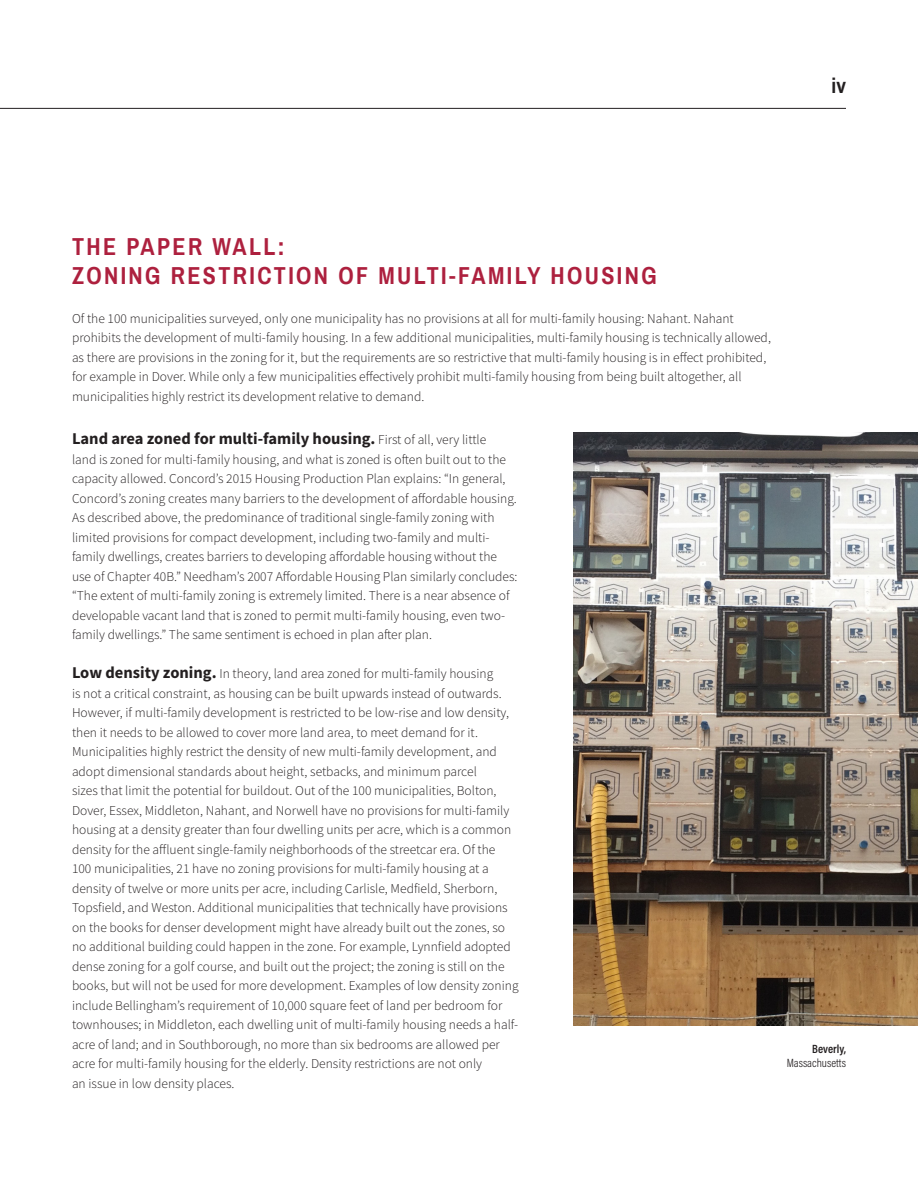
<style>
.page{position:relative;width:918px;height:1188px;background:#fff}
.page>*{position:absolute;margin:0;border:0;box-sizing:border-box;transform-origin:0 0}
.Heading_1{font:700 24px/28.8px "Archivo Narrow";letter-spacing:.1em;color:#ad203e}
.t1{font:700 21px "Archivo Narrow";color:#231f20}
.Body{font:700 16.5px "Source Sans Pro";color:#231f20}
.Body-2{font:300 13.5px/19.5px "Source Sans Pro";color:#231f20}
.t2{font:300 12px "Acumin Pro Cond";color:#231f20}
.t3{font:600 12px "Acumin Pro Cond";color:#231f20}
.s1{font-weight:300;font-size:13.5px}
.s2{font-weight:700;font-size:16.5px}
</style>
<div class="page">
<hr style="left:0;top:108px;width:846px;height:1px;background:#231f20">
<img style="left:574px;top:432px;width:344px;height:594px">
<h2 class="t1" style="left:832px;top:73px;width:16px">iv</h2>
<p class="Heading_1" style="left:72px;top:232px;width:586px">THE PAPER WALL:<br>ZONING RESTRICTION OF MULTI-FAMILY HOUSING</p>
<p class="Body-2" style="left:72px;top:309px;width:700px">Of the 100 municipalities surveyed, only one municipality has no provisions at all for multi-family housing: Nahant. Nahant prohibits the development of multi-family housing. In a few additional municipalities, multi-family housing is technically allowed, as there are provisions in the zoning for it, but the requirements are so restrictive that multi-family housing is in effect prohibited, for example in Dover. While only a few municipalities effectively prohibit multi-family housing from being built altogether, all municipalities highly restrict its development relative to demand.</p>
<p class="Body" style="left:72px;top:428px;width:416px">Land area zoned for multi-family housing. <span class="s1">First of all, very little</span></p>
<p class="Body-2" style="left:72px;top:450px;width:447px">land is zoned for multi-family housing, and what is zoned is often built out to the capacity allowed. Concord’s 2015 Housing Production Plan explains: “In general, Concord’s zoning creates many barriers to the development of affordable housing.<br>As described above, the predominance of traditional single-family zoning with limited provisions for compact development, including two-family and multi&shy;family dwellings, creates barriers to developing affordable housing without the use of Chapter 40B.” Needham’s 2007 Affordable Housing Plan similarly concludes: “The extent of multi-family zoning is extremely limited. There is a near absence of developable vacant land that is zoned to permit multi-family housing, even two&shy;family dwellings.” The same sentiment is echoed in plan after plan.</p>
<p class="Body-2" style="left:72px;top:664px;width:448px"><span class="s2">Low density zoning.</span> In theory, land area zoned for multi-family housing<br>is not a critical constraint, as housing can be built upwards instead of outwards.<br>However, if multi-family development is restricted to be low-rise and low density, then it needs to be allowed to cover more land area, to meet demand for it.<br>Municipalities highly restrict the density of new multi-family development, and adopt dimensional standards about height, setbacks, and minimum parcel<br>sizes that limit the potential for buildout. Out of the 100 municipalities, Bolton, Dover, Essex, Middleton, Nahant, and Norwell have no provisions for multi-family housing at a density greater than four dwelling units per acre, which is a common density for the affluent single-family neighborhoods of the streetcar era. Of the<br>100 municipalities, 21 have no zoning provisions for multi-family housing at a density of twelve or more units per acre, including Carlisle, Medfield, Sherborn, Topsfield, and Weston. Additional municipalities that technically have provisions on the books for denser development might have already built out the zones, so no additional building could happen in the zone. For example, Lynnfield adopted dense zoning for a golf course, and built out the project; the zoning is still on the books, but will not be used for more development. Examples of low density zoning include Bellingham’s requirement of 10,000 square feet of land per bedroom for townhouses; in Middleton, each dwelling unit of multi-family housing needs a half&shy;acre of land; and in Southborough, no more than six bedrooms are allowed per acre for multi-family housing for the elderly. Density restrictions are not only<br>an issue in low density places.</p>
<p class="t3" style="left:812px;top:1041px;width:35px">Beverly,</p>
<p class="t2" style="left:787px;top:1055px;width:61px">Massachusetts</p>
</div>
